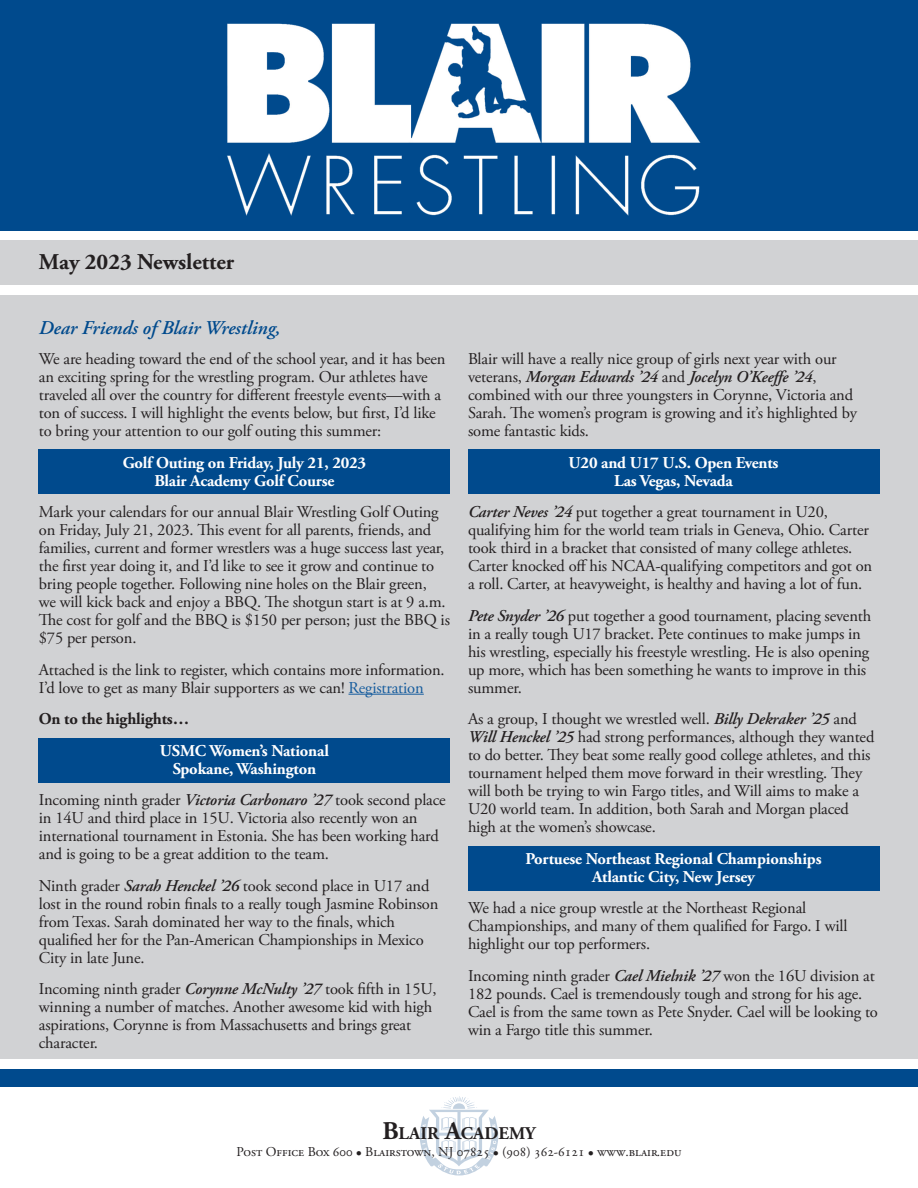
<style>
.page{position:relative;width:918px;height:1188px;background:#fff}
.page>*{position:absolute;margin:0;border:0;box-sizing:border-box;transform-origin:0 0}
.t1{font:700 22.5px "Adobe Garamond Pro";color:#231f20}
.t2{font:italic 600 19.5px "Adobe Garamond Pro";color:#004a8d}
.t3{font:700 17.85px "Adobe Garamond Pro";color:#231f20}
.t4{font:16.5px/18px "Adobe Garamond Pro";letter-spacing:-.01em;color:#231f20}
.t5{font:700 16.5px/18px "Adobe Garamond Pro";letter-spacing:-.01em;color:#fff;text-align:center}
.t6{font:700 16.5px "Adobe Garamond Pro";letter-spacing:-.01em;color:#231f20}
.t7{font:13.5px "Adobe Garamond Pro";color:#231f20}
.s1{color:#175d9e}
.s2{font-weight:600;font-style:italic}
.s3{font-size:25.5px}
</style>
<div class="page">
<div style="left:0;top:0;width:918px;height:230px;background:#004a8d"></div>
<div style="left:0;top:240px;width:918px;height:45px;background:#d1d2d4"></div>
<div style="left:0;top:295px;width:918px;height:763px;background:#d1d2d4"></div>
<div style="left:0;top:1069px;width:918px;height:18px;background:#004a8d"></div>
<img style="left:227px;top:23px;width:474px;height:193px">
<svg style="left:420px;top:1096px;width:78px;height:80px"></svg>
<div style="left:39px;top:449px;width:411px;height:44px;background:#004a8d"></div>
<div style="left:39px;top:738px;width:411px;height:44px;background:#004a8d"></div>
<div style="left:468px;top:449px;width:411px;height:44px;background:#004a8d"></div>
<div style="left:468px;top:846px;width:411px;height:44px;background:#004a8d"></div>
<hr style="left:349px;top:694px;width:75px;height:1px;background:#175d9e">
<p class="t1" style="left:39px;top:249px;width:197px">May 2023 Newsletter</p>
<p class="t2" style="left:39px;top:316px;width:243px">Dear Friends of Blair Wrestling,</p>
<p class="t4" style="left:39px;top:350px;width:408px">We are heading toward the end of the school year, and it has been an exciting spring for the wrestling program. Our athletes have traveled all over the country for different freestyle events—with a ton of success. I will highlight the events below, but first, I’d like to bring your attention to our golf outing this summer:</p>
<p class="t5" style="left:123px;top:454px;width:245px">Golf Outing on Friday, July 21, 2023<br>Blair Academy Golf Course</p>
<p class="t4" style="left:39px;top:503px;width:413px">Mark your calendars for our annual Blair Wrestling Golf Outing on Friday, July 21, 2023. This event for all parents, friends, and families, current and former wrestlers was a huge success last year, the first year doing it, and I’d like to see it grow and continue to bring people together. Following nine holes on the Blair green,<br>we will kick back and enjoy a BBQ. The shotgun start is at 9 a.m.<br>The cost for golf and the BBQ is $150 per person; just the BBQ is $75 per person.</p>
<p class="t4" style="left:39px;top:661px;width:407px">Attached is the link to register, which contains more information.<br>I’d love to get as many Blair supporters as we can! <span class="s1">Registration</span></p>
<p class="t6" style="left:39px;top:709px;width:152px">On to the highlights…</p>
<p class="t5" style="left:160px;top:742px;width:171px">USMC Women’s National<br>Spokane, Washington</p>
<p class="t4" style="left:39px;top:791px;width:408px">Incoming ninth grader <span class="s2">Victoria Carbonaro ’27</span> took second place in 14U and third place in 15U. Victoria also recently won an international tournament in Estonia. She has been working hard and is going to be a great addition to the team.</p>
<p class="t4" style="left:39px;top:877px;width:401px">Ninth grader <span class="s2">Sarah Henckel ’26</span> took second place in U17 and lost in the round robin finals to a really tough Jasmine Robinson from Texas. Sarah dominated her way to the finals, which qualified her for the Pan-American Championships in Mexico City in late June.</p>
<p class="t4" style="left:39px;top:980px;width:399px">Incoming ninth grader <span class="s2">Corynne McNulty ’27</span> took fifth in 15U, winning a number of matches. Another awesome kid with high aspirations, Corynne is from Massachusetts and brings great character.</p>
<p class="t4" style="left:468px;top:350px;width:390px">Blair will have a really nice group of girls next year with our veterans, <span class="s2">Morgan Edwards ’24</span> and <span class="s2">Jocelyn O’Keeffe ’24</span>, combined with our three youngsters in Corynne, Victoria and Sarah. The women’s program is growing and it’s highlighted by some fantastic kids.</p>
<p class="t5" style="left:569px;top:454px;width:211px">U20 and U17 U.S. Open Events<br>Las Vegas, Nevada</p>
<p class="t4" style="left:468px;top:503px;width:406px"><span class="s2">Carter Neves ’24</span> put together a great tournament in U20, qualifying him for the world team trials in Geneva, Ohio. Carter took third in a bracket that consisted of many college athletes.<br>Carter knocked off his NCAA-qualifying competitors and got on a roll. Carter, at heavyweight, is healthy and having a lot of fun.</p>
<p class="t4" style="left:468px;top:607px;width:405px"><span class="s2">Pete Snyder ’26</span> put together a good tournament, placing seventh in a really tough U17 bracket. Pete continues to make jumps in his wrestling, especially his freestyle wrestling. He is also opening up more, which has been something he wants to improve in this summer.</p>
<p class="t4" style="left:468px;top:710px;width:408px">As a group, I thought we wrestled well. <span class="s2">Billy Dekraker ’25</span> and <span class="s2">Will Henckel ’25</span> had strong performances, although they wanted to do better. They beat some really good college athletes, and this tournament helped them move forward in their wrestling. They will both be trying to win Fargo titles, and Will aims to make a U20 world team. In addition, both Sarah and Morgan placed high at the women’s showcase.</p>
<p class="t5" style="left:526px;top:850px;width:298px">Portuese Northeast Regional Championships<br>Atlantic City, New Jersey</p>
<p class="t4" style="left:468px;top:899px;width:381px">We had a nice group wrestle at the Northeast Regional<br>Championships, and many of them qualified for Fargo. I will highlight our top performers.</p>
<p class="t4" style="left:468px;top:967px;width:411px">Incoming ninth grader <span class="s2">Cael Mielnik ’27</span> won the 16U division at 182 pounds. Cael is tremendously tough and strong for his age.<br>Cael is from the same town as Pete Snyder. Cael will be looking to win a Fargo title this summer.</p>
<p class="t3" style="left:382px;top:1123px;width:155px"><span class="s3">B</span>LAIR <span class="s3">A</span>CADEMY</p>
<p class="t7" style="left:236px;top:1144px;width:447px">Post Office Box 600 ● Blairstown, NJ 07825 ● (908) 362-6121 ● www.blair.edu</p>
</div>
